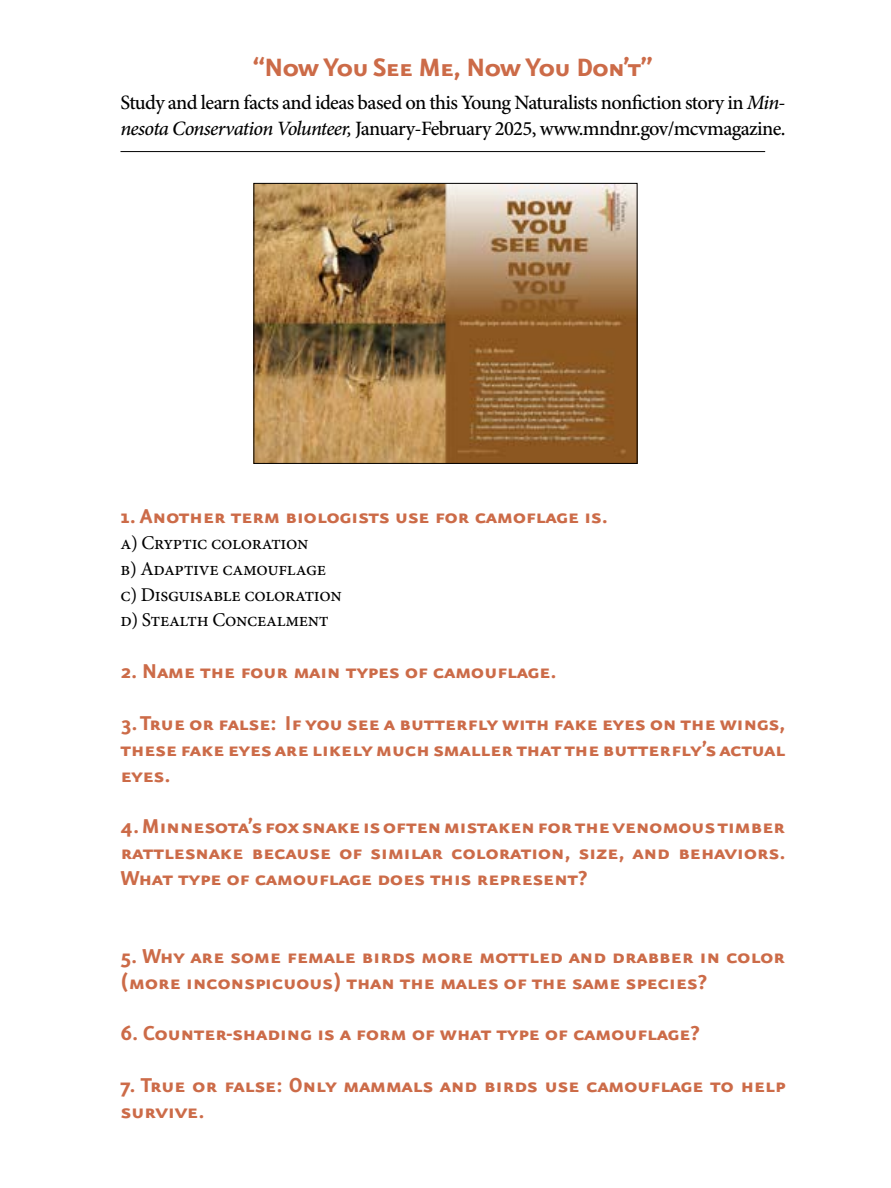
<style>
.page{position:relative;width:891px;height:1188px;background:#fff}
.page>*{position:absolute;margin:0;border:0;box-sizing:border-box;transform-origin:0 0}
.H2__Sub-Head{font:700 30px "Eureka Sans OT";letter-spacing:-.04em;color:#cc6b48}
.t1{font:700 24px/25.8px "Eureka Sans OT";letter-spacing:-.02em;color:#cc6b48;text-align:justify}
.H3__Deck{font:500 20.4px/25.8px "Minion Pro";letter-spacing:-.03em;color:#000}
.t2{font:19.5px "Minion Pro";letter-spacing:-.02em;color:#000}
.s1{font-style:italic}
</style>
<div class="page">
<img style="left:256px;top:185px;width:380px;height:277px">
<div style="left:254px;top:183px;width:384px;height:281px;border:1px solid #000"></div>
<hr style="left:120px;top:151px;width:645px;height:1px;background:#000">
<h2 class="H2__Sub-Head" style="left:253px;top:51px;width:402px">“Now You See Me, Now You Don’t”</h2>
<h3 class="H3__Deck" style="left:120px;top:90px;width:667px">Study and learn facts and ideas based on this Young Naturalists nonfiction story in <span class="s1">Min&shy;nesota Conservation Volunteer,</span> January-February 2025, www.mndnr.gov/mcvmagazine.</h3>
<p class="t1" style="left:120px;top:503px;width:489px">1. Another term biologists use for camoflage is.</p>
<p class="t2" style="left:120px;top:529px;width:189px">a) Cryptic coloration</p>
<p class="t2" style="left:120px;top:555px;width:207px">b) Adaptive camouflage</p>
<p class="t2" style="left:120px;top:581px;width:223px">c) Disguisable coloration</p>
<p class="t2" style="left:120px;top:607px;width:210px">d) Stealth Concealment</p>
<p class="t1" style="left:120px;top:658px;width:438px">2. Name the four main types of camouflage.</p>
<p class="t1" style="left:120px;top:710px;width:667px">3. True or false: If you see a butterfly with fake eyes on the wings, these fake eyes are likely much smaller that the butterfly’s actual eyes.</p>
<p class="t1" style="left:120px;top:814px;width:667px">4. Minnesota’s fox snake is often mistaken for the venomous timber rattlesnake because of similar coloration, size, and behaviors.<br>What type of camouflage does this represent?</p>
<p class="t1" style="left:120px;top:943px;width:667px">5. Why are some female birds more mottled and drabber in color (more inconspicuous) than the males of the same species?</p>
<p class="t1" style="left:120px;top:1021px;width:581px">6. Counter-shading is a form of what type of camouflage?</p>
<p class="t1" style="left:120px;top:1072px;width:667px">7. True or false: Only mammals and birds use camouflage to help survive.</p>
</div>
